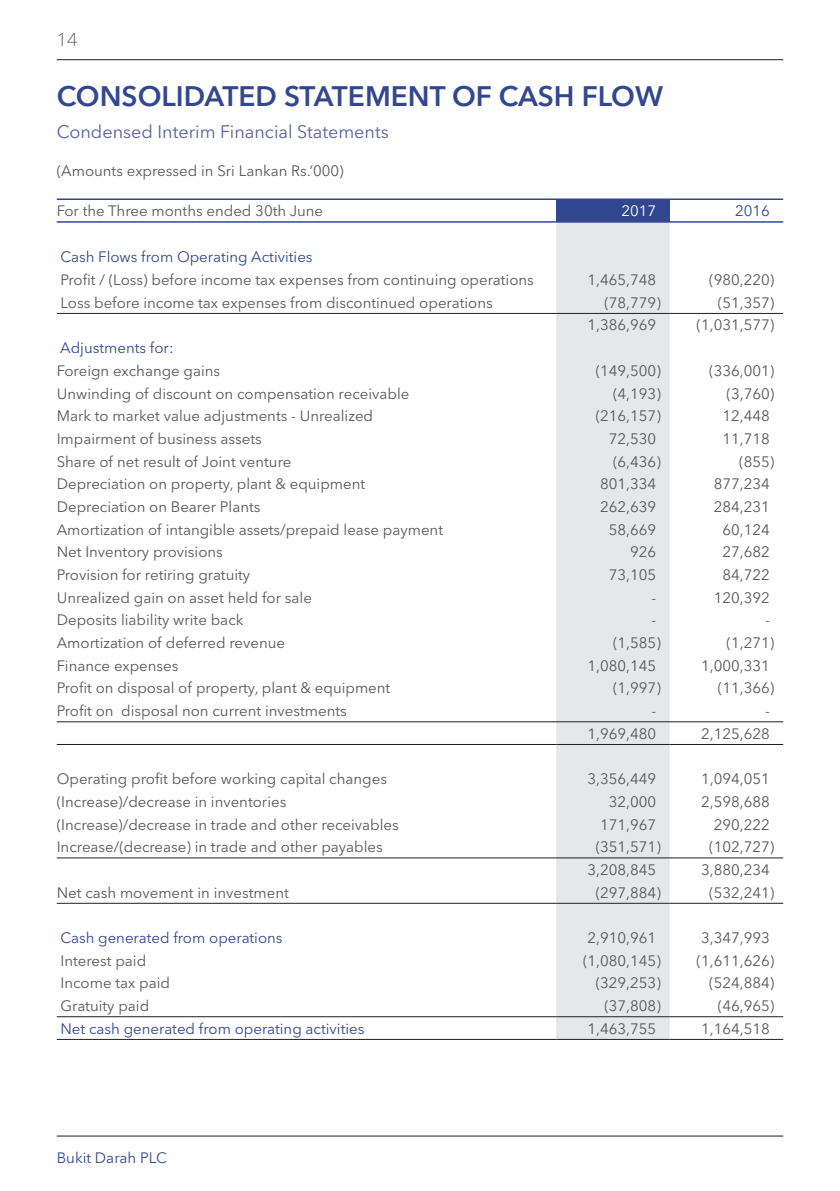
<style>
.page{position:relative;width:840px;height:1191px;background:#fff}
.page>*{position:absolute;margin:0;border:0;box-sizing:border-box;transform-origin:0 0}
.t1{font:600 28px "Avenir Next LT Pro";color:#334790}
.t2{font:18px "Avenir Next LT Pro";color:#5860a0}
.t3{font:300 18px "Open Sans";color:#57585a}
.t4{font:15px "Avenir Next LT Pro";color:#57585a}
.t5{font:15px "Avenir Next LT Pro";color:#334790}
.t6{font:15px "Avenir Next LT Pro";color:#fff}
</style>
<div class="page">
<hr style="left:57px;top:1135px;width:725px;height:1px;background:#231f20">
<hr style="left:57px;top:59px;width:725px;height:1px;background:#231f20">
<div style="left:556px;top:199px;width:113px;height:23px;background:#334790"></div>
<div style="left:556px;top:223px;width:113px;height:816px;background:#e6e7e9"></div>
<hr style="left:57px;top:198px;width:499px;height:2px;background:#334790">
<hr style="left:556px;top:198px;width:113px;height:2px;background:#334790">
<hr style="left:669px;top:198px;width:113px;height:2px;background:#334790">
<hr style="left:57px;top:313px;width:499px;height:1px;background:#231f20">
<hr style="left:556px;top:313px;width:113px;height:1px;background:#231f20">
<hr style="left:669px;top:313px;width:113px;height:1px;background:#231f20">
<hr style="left:57px;top:721px;width:499px;height:1px;background:#231f20">
<hr style="left:556px;top:721px;width:113px;height:1px;background:#231f20">
<hr style="left:669px;top:721px;width:113px;height:1px;background:#231f20">
<hr style="left:57px;top:744px;width:499px;height:1px;background:#231f20">
<hr style="left:556px;top:744px;width:113px;height:1px;background:#231f20">
<hr style="left:669px;top:744px;width:113px;height:1px;background:#231f20">
<hr style="left:57px;top:857px;width:499px;height:1px;background:#231f20">
<hr style="left:556px;top:857px;width:113px;height:1px;background:#231f20">
<hr style="left:669px;top:857px;width:113px;height:1px;background:#231f20">
<hr style="left:57px;top:903px;width:499px;height:1px;background:#231f20">
<hr style="left:556px;top:903px;width:113px;height:1px;background:#231f20">
<hr style="left:669px;top:903px;width:113px;height:1px;background:#231f20">
<hr style="left:57px;top:1016px;width:499px;height:1px;background:#231f20">
<hr style="left:556px;top:1016px;width:113px;height:1px;background:#231f20">
<hr style="left:669px;top:1016px;width:113px;height:1px;background:#231f20">
<hr style="left:57px;top:1039px;width:499px;height:1px;background:#231f20">
<hr style="left:556px;top:1039px;width:113px;height:1px;background:#231f20">
<hr style="left:669px;top:1039px;width:113px;height:1px;background:#231f20">
<hr style="left:57px;top:221px;width:499px;height:2px;background:#334790">
<hr style="left:556px;top:221px;width:113px;height:2px;background:#334790">
<hr style="left:669px;top:221px;width:113px;height:2px;background:#334790">
<p class="t3" style="left:57px;top:27px;width:22px">14</p>
<h1 class="t1" style="left:57px;top:79px;width:607px">CONSOLIDATED STATEMENT OF CASH FLOW</h1>
<p class="t2" style="left:57px;top:121px;width:333px">Condensed Interim Financial Statements</p>
<p class="t4" style="left:57px;top:162px;width:288px">(Amounts expressed in Sri Lankan Rs.’000)</p>
<p class="t4" style="left:57px;top:202px;width:268px">For the Three months ended 30th June</p>
<p class="t6" style="left:621px;top:202px;width:36px">2017</p>
<p class="t5" style="left:734px;top:202px;width:36px">2016</p>
<p class="t5" style="left:60px;top:248px;width:253px">Cash Flows from Operating Activities</p>
<p class="t4" style="left:60px;top:271px;width:474px">Profit / (Loss) before income tax expenses from continuing operations</p>
<p class="t4" style="left:587px;top:271px;width:70px">1,465,748</p>
<p class="t4" style="left:708px;top:271px;width:67px">(980,220)</p>
<p class="t4" style="left:60px;top:293px;width:433px">Loss before income tax expenses from discontinued operations</p>
<p class="t4" style="left:604px;top:293px;width:58px">(78,779)</p>
<p class="t4" style="left:717px;top:293px;width:58px">(51,357)</p>
<p class="t4" style="left:587px;top:316px;width:70px">1,386,969</p>
<p class="t4" style="left:696px;top:316px;width:79px">(1,031,577)</p>
<p class="t5" style="left:60px;top:339px;width:115px">Adjustments for:</p>
<p class="t4" style="left:57px;top:362px;width:165px">Foreign exchange gains</p>
<p class="t4" style="left:595px;top:362px;width:67px">(149,500)</p>
<p class="t4" style="left:708px;top:362px;width:67px">(336,001)</p>
<p class="t4" style="left:57px;top:384px;width:354px">Unwinding of discount on compensation receivable</p>
<p class="t4" style="left:612px;top:384px;width:49px">(4,193)</p>
<p class="t4" style="left:726px;top:384px;width:49px">(3,760)</p>
<p class="t4" style="left:57px;top:407px;width:318px">Mark to market value adjustments - Unrealized</p>
<p class="t4" style="left:595px;top:407px;width:67px">(216,157)</p>
<p class="t4" style="left:722px;top:407px;width:49px">12,448</p>
<p class="t4" style="left:57px;top:430px;width:206px">Impairment of business assets</p>
<p class="t4" style="left:608px;top:430px;width:49px">72,530</p>
<p class="t4" style="left:722px;top:430px;width:49px">11,718</p>
<p class="t4" style="left:57px;top:452px;width:236px">Share of net result of Joint venture</p>
<p class="t4" style="left:612px;top:452px;width:49px">(6,436)</p>
<p class="t4" style="left:738px;top:452px;width:37px">(855)</p>
<p class="t4" style="left:57px;top:475px;width:310px">Depreciation on property, plant &amp; equipment</p>
<p class="t4" style="left:599px;top:475px;width:58px">801,334</p>
<p class="t4" style="left:713px;top:475px;width:58px">877,234</p>
<p class="t4" style="left:57px;top:498px;width:205px">Depreciation on Bearer Plants</p>
<p class="t4" style="left:599px;top:498px;width:58px">262,639</p>
<p class="t4" style="left:713px;top:498px;width:58px">284,231</p>
<p class="t4" style="left:57px;top:520px;width:387px">Amortization of intangible assets/prepaid lease payment</p>
<p class="t4" style="left:608px;top:520px;width:49px">58,669</p>
<p class="t4" style="left:722px;top:520px;width:49px">60,124</p>
<p class="t4" style="left:57px;top:543px;width:168px">Net Inventory provisions</p>
<p class="t4" style="left:629px;top:543px;width:28px">926</p>
<p class="t4" style="left:722px;top:543px;width:49px">27,682</p>
<p class="t4" style="left:57px;top:566px;width:195px">Provision for retiring gratuity</p>
<p class="t4" style="left:608px;top:566px;width:49px">73,105</p>
<p class="t4" style="left:722px;top:566px;width:49px">84,722</p>
<p class="t4" style="left:57px;top:588px;width:256px">Unrealized gain on asset held for sale</p>
<p class="t4" style="left:651px;top:588px;width:6px">-</p>
<p class="t4" style="left:713px;top:588px;width:58px">120,392</p>
<p class="t4" style="left:57px;top:611px;width:188px">Deposits liability write back</p>
<p class="t4" style="left:651px;top:611px;width:6px">-</p>
<p class="t4" style="left:764px;top:611px;width:6px">-</p>
<p class="t4" style="left:57px;top:634px;width:230px">Amortization of deferred revenue</p>
<p class="t4" style="left:612px;top:634px;width:49px">(1,585)</p>
<p class="t4" style="left:726px;top:634px;width:49px">(1,271)</p>
<p class="t4" style="left:57px;top:656px;width:123px">Finance expenses</p>
<p class="t4" style="left:587px;top:656px;width:70px">1,080,145</p>
<p class="t4" style="left:700px;top:656px;width:70px">1,000,331</p>
<p class="t4" style="left:57px;top:679px;width:335px">Profit on disposal of property, plant &amp; equipment</p>
<p class="t4" style="left:612px;top:679px;width:49px">(1,997)</p>
<p class="t4" style="left:717px;top:679px;width:58px">(11,366)</p>
<p class="t4" style="left:57px;top:702px;width:291px">Profit on disposal non current investments</p>
<p class="t4" style="left:651px;top:702px;width:6px">-</p>
<p class="t4" style="left:764px;top:702px;width:6px">-</p>
<p class="t4" style="left:587px;top:724px;width:70px">1,969,480</p>
<p class="t4" style="left:700px;top:724px;width:70px">2,125,628</p>
<p class="t4" style="left:57px;top:770px;width:331px">Operating profit before working capital changes</p>
<p class="t4" style="left:587px;top:770px;width:70px">3,356,449</p>
<p class="t4" style="left:700px;top:770px;width:70px">1,094,051</p>
<p class="t4" style="left:57px;top:792px;width:231px">(Increase)/decrease in inventories</p>
<p class="t4" style="left:608px;top:792px;width:49px">32,000</p>
<p class="t4" style="left:700px;top:792px;width:70px">2,598,688</p>
<p class="t4" style="left:57px;top:815px;width:343px">(Increase)/decrease in trade and other receivables</p>
<p class="t4" style="left:599px;top:815px;width:58px">171,967</p>
<p class="t4" style="left:713px;top:815px;width:58px">290,222</p>
<p class="t4" style="left:57px;top:838px;width:327px">Increase/(decrease) in trade and other payables</p>
<p class="t4" style="left:595px;top:838px;width:67px">(351,571)</p>
<p class="t4" style="left:708px;top:838px;width:67px">(102,727)</p>
<p class="t4" style="left:587px;top:860px;width:70px">3,208,845</p>
<p class="t4" style="left:700px;top:860px;width:70px">3,880,234</p>
<p class="t4" style="left:57px;top:883px;width:233px">Net cash movement in investment</p>
<p class="t4" style="left:595px;top:883px;width:67px">(297,884)</p>
<p class="t4" style="left:708px;top:883px;width:67px">(532,241)</p>
<p class="t5" style="left:60px;top:929px;width:223px">Cash generated from operations</p>
<p class="t4" style="left:587px;top:929px;width:70px">2,910,961</p>
<p class="t4" style="left:700px;top:929px;width:70px">3,347,993</p>
<p class="t4" style="left:60px;top:951px;width:87px">Interest paid</p>
<p class="t4" style="left:582px;top:951px;width:79px">(1,080,145)</p>
<p class="t4" style="left:696px;top:951px;width:79px">(1,611,626)</p>
<p class="t4" style="left:60px;top:974px;width:111px">Income tax paid</p>
<p class="t4" style="left:595px;top:974px;width:67px">(329,253)</p>
<p class="t4" style="left:708px;top:974px;width:67px">(524,884)</p>
<p class="t4" style="left:60px;top:997px;width:90px">Gratuity paid</p>
<p class="t4" style="left:604px;top:997px;width:58px">(37,808)</p>
<p class="t4" style="left:717px;top:997px;width:58px">(46,965)</p>
<p class="t5" style="left:60px;top:1019px;width:305px">Net cash generated from operating activities</p>
<p class="t4" style="left:587px;top:1019px;width:70px">1,463,755</p>
<p class="t4" style="left:700px;top:1019px;width:70px">1,164,518</p>
<p class="t5" style="left:57px;top:1148px;width:111px">Bukit Darah PLC</p>
</div>
